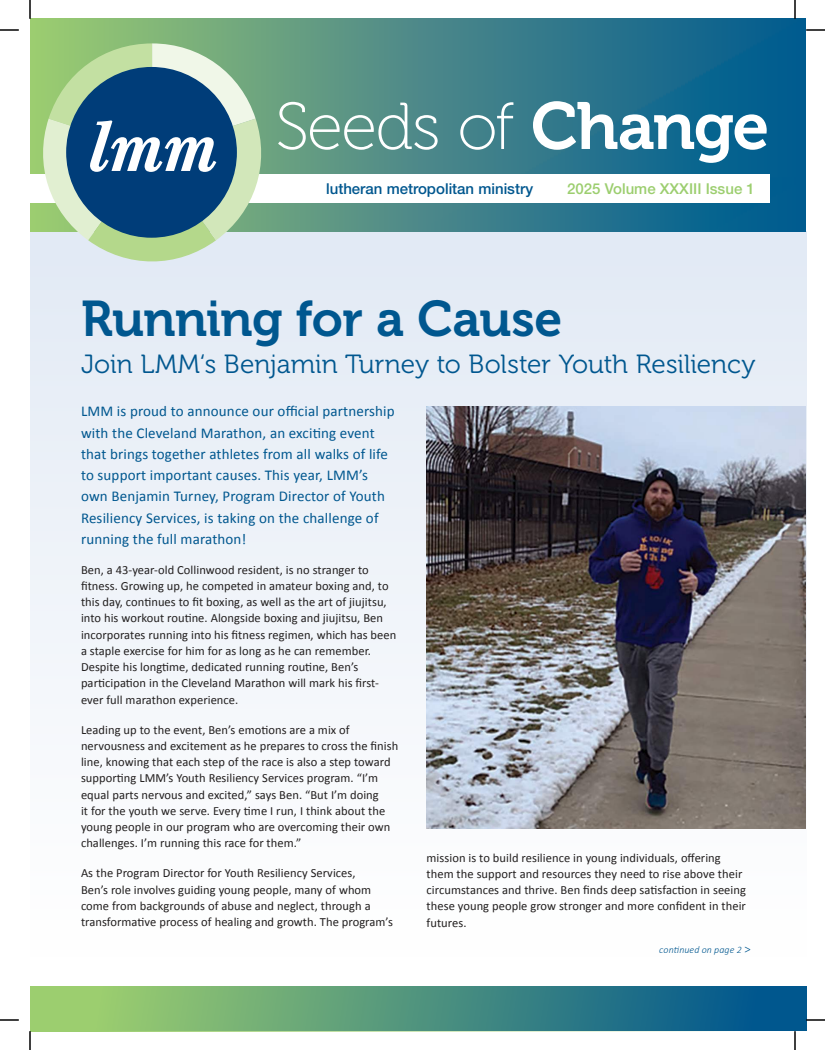
<style>
.page{position:relative;width:825px;height:1050px;background:#fff}
.page>*{position:absolute;margin:0;border:0;box-sizing:border-box;transform-origin:0 0}
.t1{font:66.25px "Museo 100";letter-spacing:-.03em;color:#fff}
.t2{font:50px "Museo 700";letter-spacing:-.01em;color:#00578f}
.t3{font:26.25px "Museo 300";color:#00578f}
.t4{font:15px/21.2px "Calibri";letter-spacing:.01em;color:#00578f}
.t5{font:500 15px "Helvetica Neue LT Std";color:#00578f}
.t6{font:500 15px "Helvetica Neue LT Std";color:#9cce6f}
.t7{font:12.5px/16.2px "Calibri";letter-spacing:.005em;color:#221f1f}
.t8{font:italic 300 10px "Calibri";letter-spacing:.01em;color:#00578f}
.s1{font-family:"Museo 700"}
.s2{font-style:normal;font-size:12.5px}
</style>
<div class="page">
<div style="left:30px;top:231px;width:776px;height:726px;background:linear-gradient(to bottom,#e1e9f4,#fffefe)"></div>
<img style="left:30px;top:19px;width:776px;height:213px">
<div style="left:30px;top:986px;width:776px;height:45px;background:linear-gradient(to right,#a8d76c,#005090)"></div>
<div style="left:30px;top:174px;width:739px;height:28px;background:#fff"></div>
<svg style="left:34px;top:43px;width:236px;height:226px;background:#789fa0"></svg>
<img style="left:427px;top:407px;width:379px;height:422px">
<svg style="left:0;top:30px;width:19px;height:1px"></svg>
<svg style="left:806px;top:30px;width:19px;height:1px"></svg>
<svg style="left:0;top:1020px;width:19px;height:1px"></svg>
<svg style="left:806px;top:1020px;width:19px;height:1px"></svg>
<svg style="left:30px;top:0;width:1px;height:19px"></svg>
<svg style="left:30px;top:1031px;width:1px;height:19px"></svg>
<svg style="left:795px;top:0;width:1px;height:19px"></svg>
<svg style="left:795px;top:1031px;width:1px;height:19px"></svg>
<h1 class="t1" style="left:276px;top:87px;width:495px">Seeds of <span class="s1">Change</span></h1>
<p class="t5" style="left:326px;top:183px;width:208px">lutheran metropolitan ministry</p>
<p class="t6" style="left:567px;top:183px;width:189px">2025 Volume XXXIII Issue 1</p>
<h2 class="t2" style="left:81px;top:299px;width:483px">Running for a Cause</h2>
<h3 class="t3" style="left:81px;top:355px;width:676px">Join LMM‘s Benjamin Turney to Bolster Youth Resiliency</h3>
<p class="t4" style="left:81px;top:400px;width:315px">LMM is proud to announce our ofÏcial partnership with the Cleveland Marathon, an exciting event that brings together athletes from all walks of life to support important causes. This year, LMM’s own Benjamin Turney, Program Director of Youth Resiliency Services, is taking on the challenge of running the full marathon!</p>
<p class="t7" style="left:81px;top:561px;width:317px">Ben, a 43-year-old Collinwood resident, is no stranger to fitness. Growing up, he competed in amateur boxing and, to this day, continues to fit boxing, as well as the art of jiujitsu, into his workout routine. Alongside boxing and jiujitsu, Ben incorporates running into his fitness regimen, which has been a staple exercise for him for as long as he can remember.<br>Despite his longtime, dedicated running routine, Ben’s participation in the Cleveland Marathon will mark his first&shy;ever full marathon experience.</p>
<p class="t7" style="left:81px;top:721px;width:319px">Leading up to the event, Ben’s emotions are a mix of nervousness and excitement as he prepares to cross the finish line, knowing that each step of the race is also a step toward supporting LMM’s Youth Resiliency Services program. “I’m equal parts nervous and excited,” says Ben. “But I’m doing<br>it for the youth we serve. Every time I run, I think about the young people in our program who are overcoming their own challenges. I’m running this race for them.”</p>
<p class="t7" style="left:81px;top:865px;width:313px">As the Program Director for Youth Resiliency Services,<br>Ben’s role involves guiding young people, many of whom come from backgrounds of abuse and neglect, through a transformative process of healing and growth. The program’s</p>
<p class="t7" style="left:427px;top:849px;width:321px">mission is to build resilience in young individuals, offering them the support and resources they need to rise above their circumstances and thrive. Ben finds deep satisfaction in seeing these young people grow stronger and more confident in their futures.</p>
<p class="t8" style="left:659px;top:944px;width:93px">continued on page 2 <span class="s2">&gt;</span></p>
</div>
